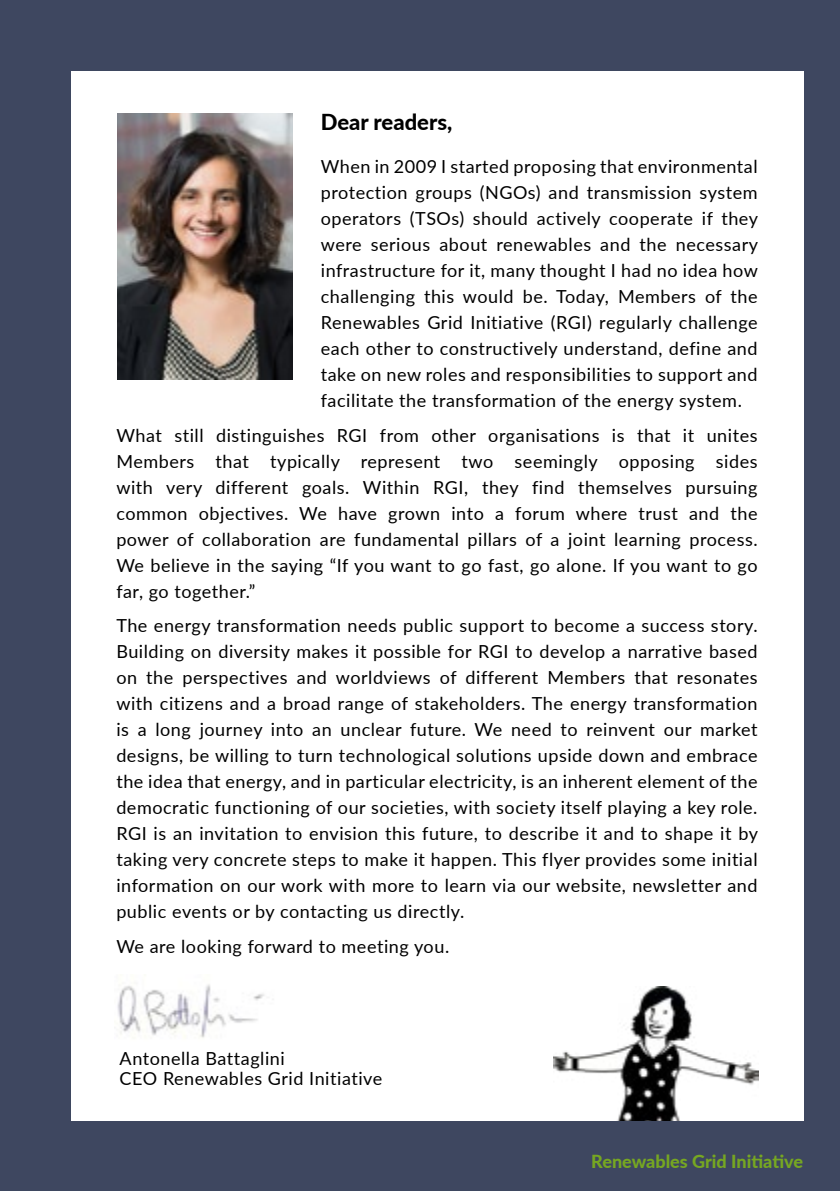
<style>
.page{position:relative;width:840px;height:1191px;background:#fff}
.page>*{position:absolute;margin:0;border:0;box-sizing:border-box;transform-origin:0 0}
.t1{font:800 22px "Lato";color:#000}
.t2{font:18px/26px "Lato";letter-spacing:.03em;color:#000;text-align:justify}
.t3{font:800 18px "Lato";color:#76a722}
</style>
<div class="page">
<div style="left:0;top:0;width:839px;height:1191px;background:#3e4760"></div>
<div style="left:71px;top:71px;width:731px;height:1049px;background:#fff"></div>
<img style="left:117px;top:984px;width:147px;height:54px">
<img style="left:553px;top:987px;width:204px;height:133px">
<img style="left:118px;top:114px;width:174px;height:266px">
<p class="t1" style="left:320px;top:106px;width:133px">Dear readers,</p>
<p class="t2" style="left:320px;top:153px;width:438px">When in 2009 I started proposing that environmental protection groups (NGOs) and transmission system operators (TSOs) should actively cooperate if they were serious about renewables and the necessary infrastructure for it, many thought I had no idea how challenging this would be. Today, Members of the Renewables Grid Initiative (RGI) regularly challenge each other to constructively understand, define and take on new roles and responsibilities to support and facilitate the transformation of the energy system.</p>
<p class="t2" style="left:116px;top:421px;width:642px">What still distinguishes RGI from other organisations is that it unites Members that typically represent two seemingly opposing sides with very different goals. Within RGI, they find themselves pursuing common objectives. We have grown into a forum where trust and the power of collaboration are fundamental pillars of a joint learning process.<br>We believe in the saying “If you want to go fast, go alone. If you want to go far, go together.”</p>
<p class="t2" style="left:116px;top:612px;width:642px">The energy transformation needs public support to become a success story.<br>Building on diversity makes it possible for RGI to develop a narrative based on the perspectives and worldviews of different Members that resonates with citizens and a broad range of stakeholders. The energy transformation is a long journey into an unclear future. We need to reinvent our market designs, be willing to turn technological solutions upside down and embrace the idea that energy, and in particular electricity, is an inherent element of the democratic functioning of our societies, with society itself playing a key role.<br>RGI is an invitation to envision this future, to describe it and to shape it by taking very concrete steps to make it happen. This flyer provides some initial information on our work with more to learn via our website, newsletter and public events or by contacting us directly.</p>
<p class="t2" style="left:116px;top:932px;width:334px">We are looking forward to meeting you.</p>
<p class="t2" style="left:120px;top:1047px;width:264px;line-height:20px">Antonella Battaglini<br>CEO Renewables Grid Initiative</p>
<p class="t3" style="left:591px;top:1147px;width:213px">Renewables Grid Initiative</p>
</div>
